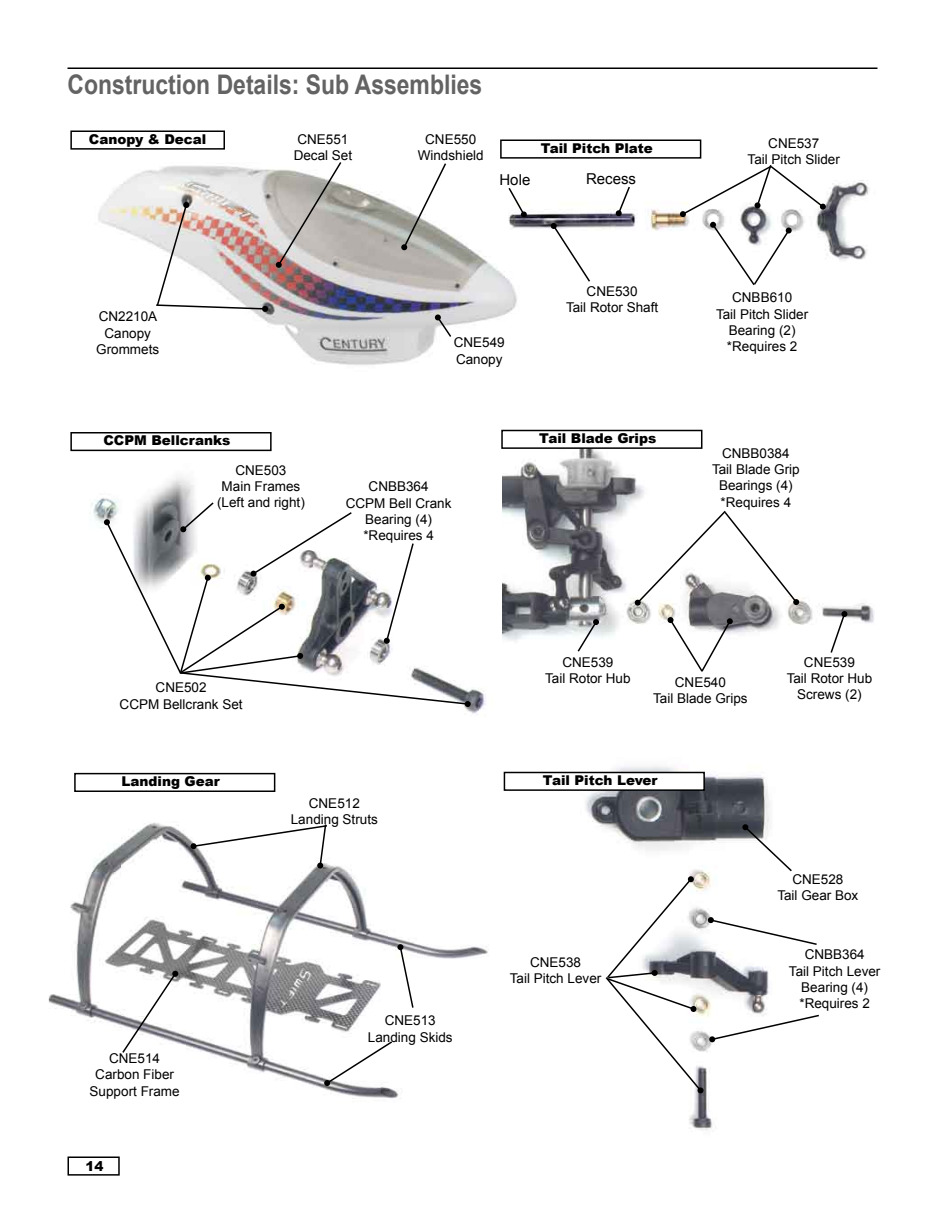
<style>
.page{position:relative;width:945px;height:1215px;background:#fff}
.page>*{position:absolute;margin:0;border:0;box-sizing:border-box;transform-origin:0 0}
.t1{font:700 27px "Arial";color:#636363;scale:.85 1}
.t2{font:15px "Arial";color:#000}
.t3{font:13.5px/16.2px "Arial";color:#000;text-align:center}
.t4{font:900 13.5px "Arial";color:#000}
</style>
<div class="page">
<img style="left:91px;top:477px;width:395px;height:237px">
<hr style="left:68px;top:67px;width:809px;height:2px;background:#000">
<img style="left:48px;top:822px;width:441px;height:277px">
<svg style="left:121px;top:971px;width:57px;height:83px"></svg>
<svg style="left:191px;top:823px;width:138px;height:46px"></svg>
<svg style="left:397px;top:944px;width:18px;height:65px"></svg>
<svg style="left:324px;top:1040px;width:70px;height:46px"></svg>
<div style="left:70px;top:432px;width:202px;height:19px;border:2px solid #000"></div>
<div style="left:68px;top:1156px;width:52px;height:20px;border:2px solid #000"></div>
<img style="left:98px;top:166px;width:419px;height:199px">
<div style="left:70px;top:130px;width:155px;height:20px;border:2px solid #000"></div>
<svg style="left:401px;top:163px;width:47px;height:87px"></svg>
<svg style="left:276px;top:162px;width:67px;height:106px;background:#bfbab7"></svg>
<img style="left:155px;top:202px;width:113px;height:110px">
<svg style="left:435px;top:314px;width:18px;height:25px"></svg>
<svg style="left:104px;top:501px;width:367px;height:206px"></svg>
<img style="left:502px;top:439px;width:373px;height:202px">
<div style="left:502px;top:430px;width:200px;height:18px;background:#fff"></div>
<div style="left:501px;top:430px;width:201px;height:19px;border:2px solid #000"></div>
<svg style="left:635px;top:509px;width:164px;height:97px"></svg>
<svg style="left:668px;top:617px;width:65px;height:55px"></svg>
<img style="left:574px;top:765px;width:195px;height:366px">
<div style="left:74px;top:773px;width:201px;height:19px;border:2px solid #000"></div>
<div style="left:504px;top:772px;width:200px;height:18px;background:#fff"></div>
<div style="left:504px;top:772px;width:201px;height:19px;border:2px solid #000"></div>
<svg style="left:576px;top:619px;width:23px;height:33px"></svg>
<svg style="left:829px;top:611px;width:18px;height:42px"></svg>
<img style="left:501px;top:173px;width:368px;height:98px">
<div style="left:500px;top:140px;width:201px;height:19px;border:2px solid #000"></div>
<svg style="left:551px;top:223px;width:41px;height:59px"></svg>
<svg style="left:680px;top:165px;width:146px;height:121px"></svg>
<svg style="left:507px;top:186px;width:20px;height:31px"></svg>
<svg style="left:616px;top:185px;width:15px;height:31px"></svg>
<svg style="left:604px;top:824px;width:215px;height:269px"></svg>
<h1 class="t1" style="left:68px;top:67px;width:490px">Construction Details: Sub Assemblies</h1>
<p class="t4" style="left:89px;top:129px;width:119px">Canopy &amp; Decal</p>
<p class="t3" style="left:294px;top:131px;width:60px;text-align:left">CNE551<br>Decal Set</p>
<p class="t3" style="left:418px;top:131px;width:68px">CNE550<br>Windshield</p>
<p class="t4" style="left:541px;top:138px;width:114px">Tail Pitch Plate</p>
<p class="t2" style="left:500px;top:170px;width:32px">Hole</p>
<p class="t2" style="left:586px;top:169px;width:52px">Recess</p>
<p class="t3" style="left:96px;top:309px;width:65px">CN2210A<br>Canopy<br>Grommets</p>
<p class="t4" style="left:103px;top:431px;width:128px">CCPM Bellcranks</p>
<p class="t3" style="left:217px;top:462px;width:89px">CNE503<br>Main Frames (Left and right)</p>
<p class="t3" style="left:454px;top:335px;width:53px;text-align:left">CNE549<br>Canopy</p>
<p class="t3" style="left:346px;top:479px;width:107px">CNBB364<br>CCPM Bell Crank<br>Bearing (4) *Requires 4</p>
<p class="t3" style="left:566px;top:283px;width:94px">CNE530<br>Tail Rotor Shaft</p>
<p class="t4" style="left:539px;top:429px;width:119px">Tail Blade Grips</p>
<p class="t3" style="left:748px;top:135px;width:94px">CNE537<br>Tail Pitch Slider</p>
<p class="t3" style="left:716px;top:290px;width:94px">CNBB610<br>Tail Pitch Slider<br>Bearing (2) *Requires 2</p>
<p class="t3" style="left:712px;top:445px;width:89px">CNBB0384<br>Tail Blade Grip<br>Bearings (4) *Requires 4</p>
<p class="t3" style="left:120px;top:680px;width:125px">CNE502<br>CCPM Bellcrank Set</p>
<p class="t3" style="left:545px;top:654px;width:87px">CNE539<br>Tail Rotor Hub</p>
<p class="t3" style="left:787px;top:654px;width:87px">CNE539<br>Tail Rotor Hub<br>Screws (2)</p>
<p class="t3" style="left:653px;top:674px;width:96px">CNE540<br>Tail Blade Grips</p>
<p class="t4" style="left:122px;top:772px;width:100px">Landing Gear</p>
<p class="t4" style="left:543px;top:771px;width:116px">Tail Pitch Lever</p>
<p class="t3" style="left:90px;top:1050px;width:92px">CNE514<br>Carbon Fiber<br>Support Frame</p>
<p class="t4" style="left:85px;top:1157px;width:20px">14</p>
<p class="t3" style="left:291px;top:795px;width:89px">CNE512<br>Landing Struts</p>
<p class="t3" style="left:368px;top:1013px;width:86px">CNE513<br>Landing Skids</p>
<p class="t3" style="left:510px;top:954px;width:93px">CNE538<br>Tail Pitch Lever</p>
<p class="t3" style="left:777px;top:871px;width:83px">CNE528<br>Tail Gear Box</p>
<p class="t3" style="left:789px;top:947px;width:93px">CNBB364<br>Tail Pitch Lever<br>Bearing (4) *Requires 2</p>
</div>
